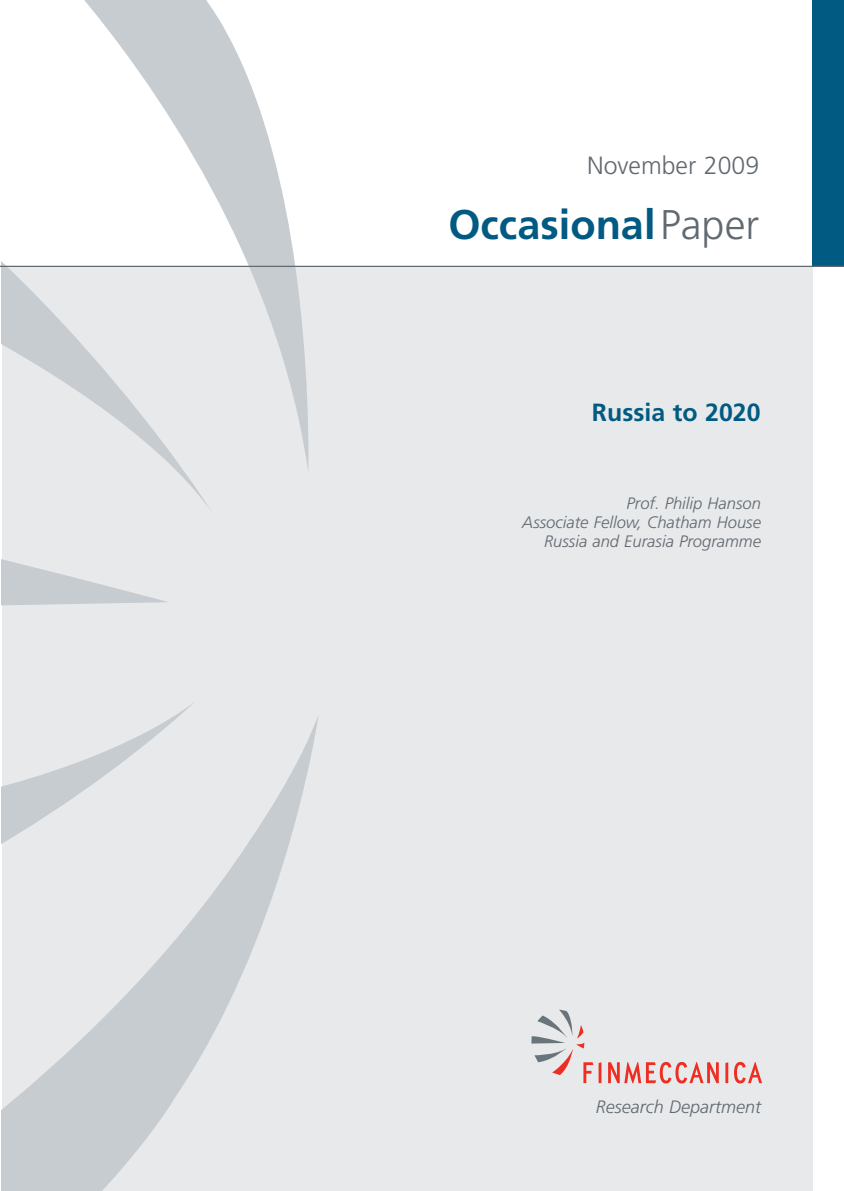
<style>
.page{position:relative;width:844px;height:1191px;background:#fff}
.page>*{position:absolute;margin:0;border:0;box-sizing:border-box;transform-origin:0 0}
.t1{font:700 41.48px "Frutiger";color:#005a81}
.t2{font:700 24.85px "Frutiger";color:#005a81}
.t3{font:300 24.85px "Frutiger";color:#616971}
.t4{font:italic 300 18.03px "Frutiger";color:#616971}
.t5{font:italic 300 16.62px/19.2px "Frutiger";color:#616971;text-align:right}
.s1{font-weight:300;color:#616971}
</style>
<div class="page">
<div style="left:2px;top:0;width:810px;height:1191px;background:#e7e9ea"></div>
<div style="left:2px;top:0;width:832px;height:266px;background:#fff"></div>
<div style="left:812px;top:0;width:31px;height:266px;background:#005a81"></div>
<svg style="left:2px;top:262px;width:208px;height:247px"></svg>
<svg style="left:55px;top:0;width:255px;height:472px"></svg>
<svg style="left:2px;top:473px;width:167px;height:133px"></svg>
<svg style="left:2px;top:714px;width:316px;height:477px"></svg>
<svg style="left:608px;top:1062px;width:110px;height:21px"></svg>
<svg style="left:725px;top:1062px;width:36px;height:21px"></svg>
<svg style="left:531px;top:1009px;width:70px;height:74px"></svg>
<hr style="left:0;top:266px;width:843px;height:1px;background:#616971">
<h2 class="t3" style="left:587px;top:155px;width:173px">November 2009</h2>
<h1 class="t1" style="left:448px;top:208px;width:312px">Occasional<span class="s1">Paper</span></h1>
<h2 class="t2" style="left:592px;top:403px;width:170px">Russia to 2020</h2>
<p class="t5" style="left:522px;top:494px;width:240px">Prof. Philip Hanson<br>Associate Fellow, Chatham House<br>Russia and Eurasia Programme</p>
<p class="t4" style="left:595px;top:1099px;width:167px">Research Department</p>
</div>
